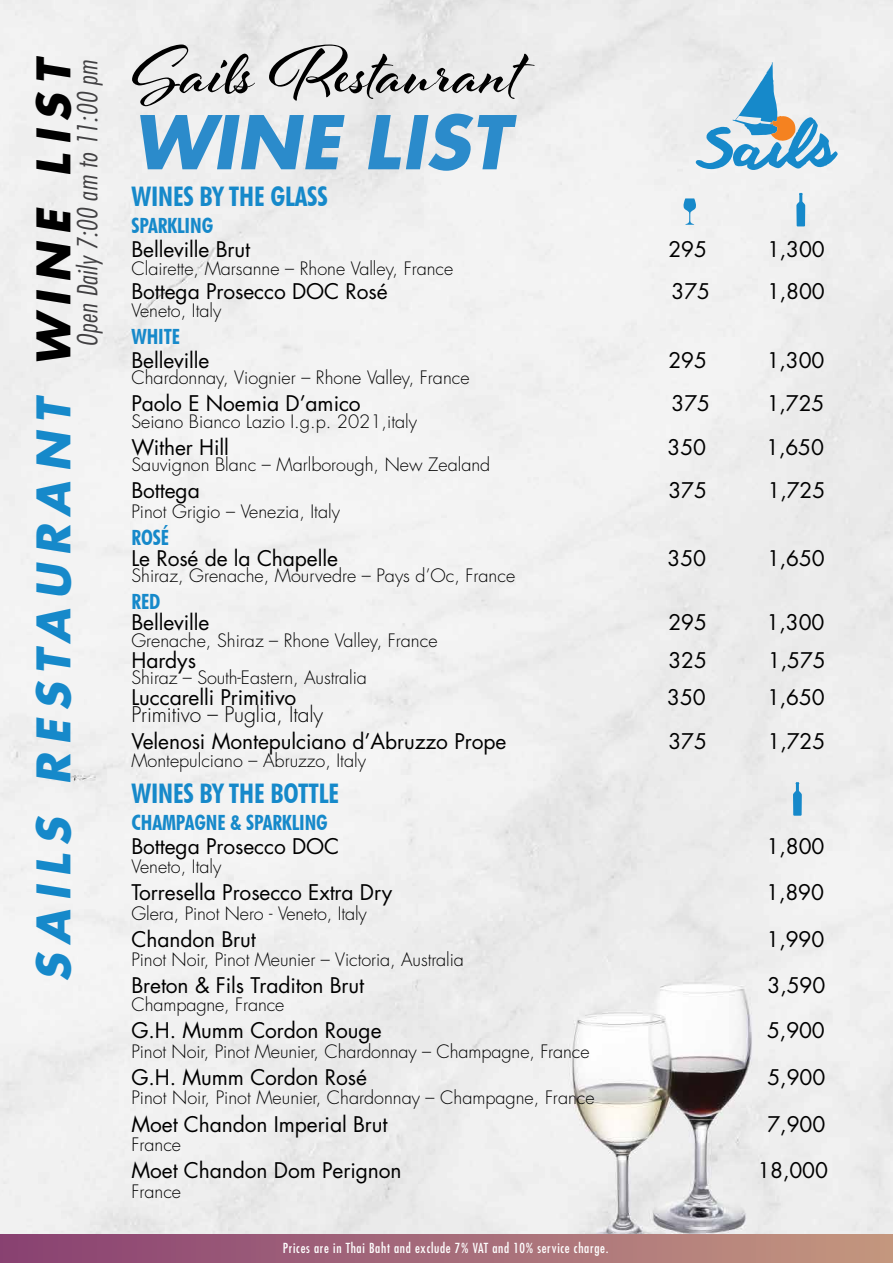
<style>
.page{position:relative;width:893px;height:1263px;background:#fff}
.page>*{position:absolute;margin:0;border:0;box-sizing:border-box;transform-origin:0 0}
.t1{font:700 72px "Al Fresco";letter-spacing:.01em;color:#000}
.t2{font:italic 700 72px "Futura Std";letter-spacing:.01em;color:#2b8bcb}
.t3{font:italic 700 45px "Futura Std";color:#1689ca}
.t4{font:700 condensed 27px "Futura BT";letter-spacing:-.005em;color:#1689ca}
.t5{font:italic 300 condensed 27px "Futura Std";color:#414042}
.t6{font:21px "Futura Std";letter-spacing:-.005em;color:#000}
.t7{font:700 condensed 21px "Futura BT";letter-spacing:-.005em;color:#1689ca}
.t8{font:300 21px "Futura Std";letter-spacing:-.005em;color:#000}
.t9{font:300 18px "Futura Std";color:#000}
.t10{font:condensed 13.5px "Futura Std";letter-spacing:.05em;color:#fff}
.s1{color:#000}
</style>
<div class="page">
<div style="left:0;top:0;width:893px;height:1235px;background:#f0f0f0"></div>
<svg style="left:696px;top:62px;width:142px;height:108px;background:#b5d0de"></svg>
<img style="left:0;top:1235px;width:893px;height:28px">
<svg style="left:796px;top:193px;width:9px;height:33px"></svg>
<svg style="left:683px;top:198px;width:13px;height:27px"></svg>
<svg style="left:793px;top:782px;width:9px;height:34px"></svg>
<h2 class="t3" style="left:24px;top:981px;width:927px;rotate:-90deg">SAILS RESTAURANT <span class="s1">WINE LIST</span></h2>
<h3 class="t5" style="left:71px;top:347px;width:288px;rotate:-90deg">Open Daily 7:00 am to 11:00 pm</h3>
<h1 class="t1" style="left:133px;top:24px;width:389px">Sails Restaurant</h1>
<h1 class="t2" style="left:133px;top:94px;width:378px">WINE LIST</h1>
<h3 class="t4" style="left:131px;top:180px;width:198px">WINES BY THE GLASS</h3>
<p class="t7" style="left:131px;top:213px;width:83px">SPARKLING</p>
<p class="t6" style="left:131px;top:236px;width:120px">Belleville Brut</p>
<p class="t6" style="left:668px;top:236px;width:40px">295</p>
<p class="t6" style="left:767px;top:236px;width:59px">1,300</p>
<p class="t9" style="left:131px;top:257px;width:323px">Clairette, Marsanne – Rhone Valley, France</p>
<p class="t6" style="left:131px;top:278px;width:258px">Bottega Prosecco DOC Rosé</p>
<p class="t6" style="left:671px;top:278px;width:40px">375</p>
<p class="t6" style="left:767px;top:278px;width:59px">1,800</p>
<p class="t9" style="left:131px;top:299px;width:91px">Veneto, Italy</p>
<p class="t7" style="left:131px;top:324px;width:50px">WHITE</p>
<p class="t6" style="left:131px;top:347px;width:79px">Belleville</p>
<p class="t6" style="left:668px;top:347px;width:40px">295</p>
<p class="t6" style="left:767px;top:347px;width:59px">1,300</p>
<p class="t9" style="left:131px;top:367px;width:340px">Chardonnay, Viognier – Rhone Valley, France</p>
<p class="t6" style="left:131px;top:390px;width:231px">Paolo E Noemia D’amico</p>
<p class="t6" style="left:671px;top:390px;width:40px">375</p>
<p class="t6" style="left:767px;top:390px;width:59px">1,725</p>
<p class="t9" style="left:131px;top:410px;width:287px">Seiano Bianco Lazio I.g.p. 2021,italy</p>
<p class="t6" style="left:131px;top:434px;width:99px">Wither Hill</p>
<p class="t6" style="left:668px;top:434px;width:40px">350</p>
<p class="t6" style="left:766px;top:434px;width:59px">1,650</p>
<p class="t9" style="left:131px;top:454px;width:360px">Sauvignon Blanc – Marlborough, New Zealand</p>
<p class="t6" style="left:131px;top:477px;width:70px">Bottega</p>
<p class="t6" style="left:668px;top:477px;width:40px">375</p>
<p class="t6" style="left:767px;top:477px;width:59px">1,725</p>
<p class="t9" style="left:131px;top:500px;width:210px">Pinot Grigio – Venezia, Italy</p>
<p class="t7" style="left:131px;top:525px;width:39px">ROSÉ</p>
<p class="t6" style="left:131px;top:545px;width:208px">Le Rosé de la Chapelle</p>
<p class="t6" style="left:668px;top:545px;width:40px">350</p>
<p class="t6" style="left:767px;top:545px;width:59px">1,650</p>
<p class="t9" style="left:131px;top:565px;width:385px">Shiraz, Grenache, Mourvedre – Pays d’Oc, France</p>
<p class="t7" style="left:131px;top:589px;width:31px">RED</p>
<p class="t6" style="left:131px;top:609px;width:79px">Belleville</p>
<p class="t6" style="left:668px;top:609px;width:40px">295</p>
<p class="t6" style="left:767px;top:609px;width:59px">1,300</p>
<p class="t9" style="left:131px;top:629px;width:308px">Grenache, Shiraz – Rhone Valley, France</p>
<p class="t6" style="left:131px;top:647px;width:66px">Hardys</p>
<p class="t6" style="left:668px;top:647px;width:40px">325</p>
<p class="t6" style="left:768px;top:647px;width:59px">1,575</p>
<p class="t9" style="left:131px;top:667px;width:237px">Shiraz – South-Eastern, Australia</p>
<p class="t6" style="left:131px;top:684px;width:166px">Luccarelli Primitivo</p>
<p class="t6" style="left:667px;top:684px;width:40px">350</p>
<p class="t6" style="left:767px;top:684px;width:59px">1,650</p>
<p class="t8" style="left:131px;top:701px;width:193px">Primitivo – Puglia, Italy</p>
<p class="t6" style="left:131px;top:728px;width:376px">Velenosi Montepulciano d’Abruzzo Prope</p>
<p class="t6" style="left:668px;top:728px;width:40px">375</p>
<p class="t6" style="left:767px;top:728px;width:59px">1,725</p>
<p class="t9" style="left:131px;top:749px;width:236px">Montepulciano – Abruzzo, Italy</p>
<h3 class="t4" style="left:131px;top:777px;width:209px">WINES BY THE BOTTLE</h3>
<p class="t7" style="left:131px;top:810px;width:198px">CHAMPAGNE &amp; SPARKLING</p>
<p class="t6" style="left:131px;top:833px;width:209px">Bottega Prosecco DOC</p>
<p class="t6" style="left:767px;top:833px;width:59px">1,800</p>
<p class="t9" style="left:131px;top:856px;width:91px">Veneto, Italy</p>
<p class="t6" style="left:131px;top:879px;width:262px">Torresella Prosecco Extra Dry</p>
<p class="t6" style="left:766px;top:879px;width:59px">1,890</p>
<p class="t9" style="left:131px;top:902px;width:237px">Glera, Pinot Nero - Veneto, Italy</p>
<p class="t6" style="left:131px;top:926px;width:126px">Chandon Brut</p>
<p class="t6" style="left:767px;top:926px;width:59px">1,990</p>
<p class="t9" style="left:131px;top:949px;width:334px">Pinot Noir, Pinot Meunier – Victoria, Australia</p>
<p class="t6" style="left:131px;top:972px;width:234px">Breton &amp; Fils Traditon Brut</p>
<p class="t6" style="left:767px;top:972px;width:59px">3,590</p>
<p class="t9" style="left:131px;top:994px;width:154px">Champagne, France</p>
<p class="t6" style="left:131px;top:1017px;width:252px">G.H. Mumm Cordon Rouge</p>
<p class="t6" style="left:767px;top:1017px;width:59px">5,900</p>
<p class="t9" style="left:131px;top:1040px;width:460px">Pinot Noir, Pinot Meunier, Chardonnay – Champagne, France</p>
<p class="t6" style="left:131px;top:1064px;width:237px">G.H. Mumm Cordon Rosé</p>
<p class="t6" style="left:767px;top:1064px;width:59px">5,900</p>
<p class="t9" style="left:131px;top:1087px;width:465px">Pinot Noir, Pinot Meunier, Chardonnay – Champagne, France</p>
<p class="t6" style="left:131px;top:1110px;width:258px">Moet Chandon Imperial Brut</p>
<p class="t6" style="left:767px;top:1110px;width:59px">7,900</p>
<p class="t9" style="left:131px;top:1133px;width:51px">France</p>
<p class="t6" style="left:131px;top:1157px;width:272px">Moet Chandon Dom Perignon</p>
<p class="t6" style="left:757px;top:1157px;width:72px">18,000</p>
<p class="t9" style="left:131px;top:1180px;width:51px">France</p>
<p class="t10" style="left:283px;top:1239px;width:327px">Prices are in Thai Baht and exclude 7% VAT and 10% service charge.</p>
</div>
